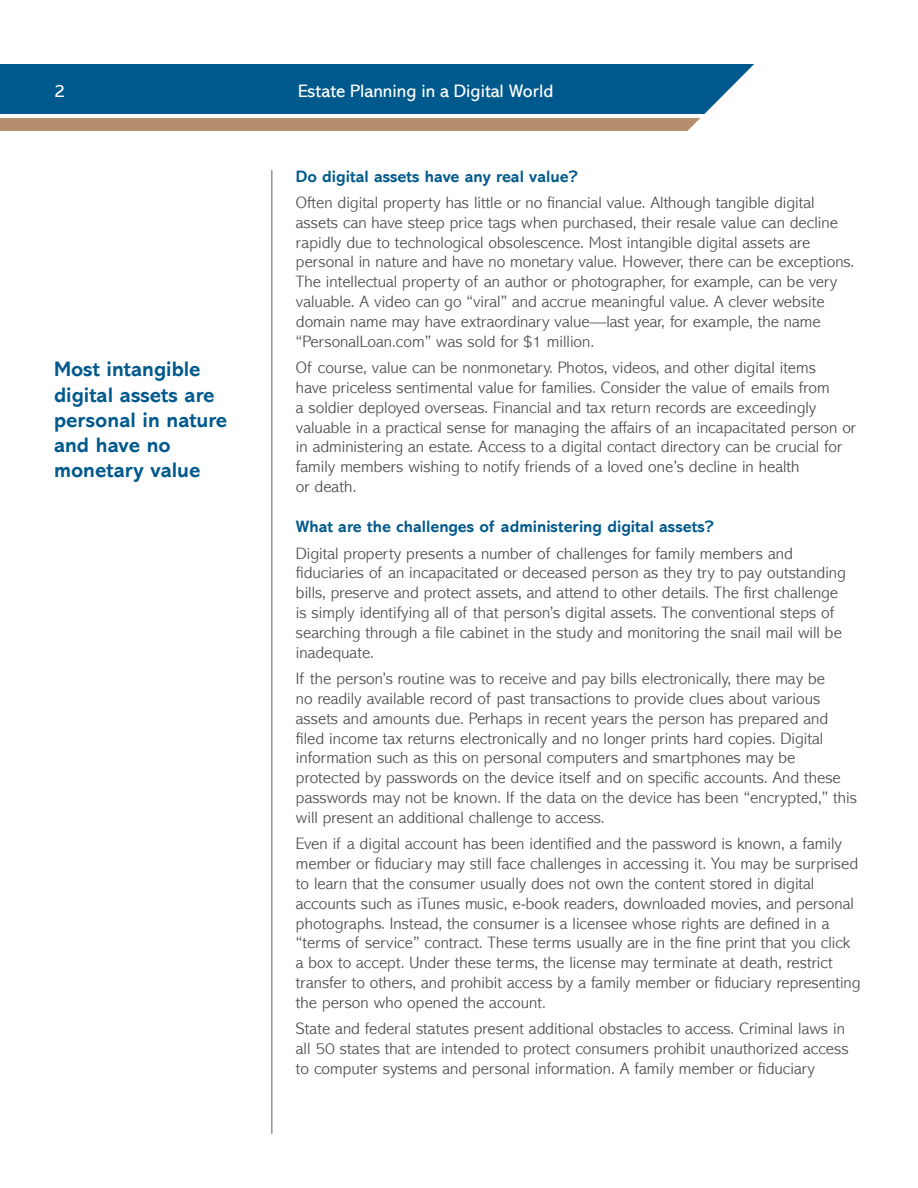
<style>
.page{position:relative;width:918px;height:1188px;background:#fff}
.page>*{position:absolute;margin:0;border:0;box-sizing:border-box;transform-origin:0 0}
.t1{font:700 21px/25.2px "Abadi MT Std";color:#00598c}
.t2{font:18px "Abadi MT Std";color:#fff}
.BODY{font:300 16.5px/19.8px "Abadi MT Std";color:#4b4c4d}
.SECTION_HEADER{font:700 16.5px "Abadi MT Std";color:#00598c}
.BODY-2{font:700 16.5px "Abadi MT Std";color:#00598c}
</style>
<div class="page">
<div style="left:0;top:65px;width:769px;height:49px;background:#00598c"></div>
<div style="left:0;top:118px;width:769px;height:13px;background:#b48e6f"></div>
<svg style="left:682px;top:64px;width:87px;height:67px"></svg>
<hr style="left:272px;top:170px;width:1px;height:964px;background:#57585a">
<p class="t2" style="left:54px;top:81px;width:12px">2</p>
<p class="t1" style="left:54px;top:357px;width:175px">Most intangible digital assets are personal in nature and have no monetary value</p>
<p class="t2" style="left:298px;top:81px;width:257px">Estate Planning in a Digital World</p>
<p class="BODY-2" style="left:296px;top:166px;width:283px">Do digital assets have any real value?</p>
<p class="BODY" style="left:296px;top:193px;width:560px">Often digital property has little or no financial value. Although tangible digital assets can have steep price tags when purchased, their resale value can decline rapidly due to technological obsolescence. Most intangible digital assets are personal in nature and have no monetary value. However, there can be exceptions.<br>The intellectual property of an author or photographer, for example, can be very valuable. A video can go “viral” and accrue meaningful value. A clever website domain name may have extraordinary value—last year, for example, the name “PersonalLoan.com” was sold for $1 million.</p>
<p class="BODY" style="left:296px;top:358px;width:562px">Of course, value can be nonmonetary. Photos, videos, and other digital items<br>have priceless sentimental value for families. Consider the value of emails from<br>a soldier deployed overseas. Financial and tax return records are exceedingly valuable in a practical sense for managing the affairs of an incapacitated person or in administering an estate. Access to a digital contact directory can be crucial for family members wishing to notify friends of a loved one’s decline in health<br>or death.</p>
<p class="SECTION_HEADER" style="left:296px;top:517px;width:419px">What are the challenges of administering digital assets?</p>
<p class="BODY" style="left:296px;top:544px;width:552px">Digital property presents a number of challenges for family members and fiduciaries of an incapacitated or deceased person as they try to pay outstanding bills, preserve and protect assets, and attend to other details. The first challenge is simply identifying all of that person’s digital assets. The conventional steps of searching through a file cabinet in the study and monitoring the snail mail will be inadequate.</p>
<p class="BODY" style="left:296px;top:669px;width:563px">If the person’s routine was to receive and pay bills electronically, there may be<br>no readily available record of past transactions to provide clues about various assets and amounts due. Perhaps in recent years the person has prepared and filed income tax returns electronically and no longer prints hard copies. Digital information such as this on personal computers and smartphones may be protected by passwords on the device itself and on specific accounts. And these passwords may not be known. If the data on the device has been “encrypted,” this will present an additional challenge to access.</p>
<p class="BODY" style="left:296px;top:834px;width:566px">Even if a digital account has been identified and the password is known, a family member or fiduciary may still face challenges in accessing it. You may be surprised to learn that the consumer usually does not own the content stored in digital accounts such as iTunes music, e-book readers, downloaded movies, and personal photographs. Instead, the consumer is a licensee whose rights are defined in a “terms of service” contract. These terms usually are in the fine print that you click a box to accept. Under these terms, the license may terminate at death, restrict transfer to others, and prohibit access by a family member or fiduciary representing the person who opened the account.</p>
<p class="BODY" style="left:296px;top:1019px;width:554px">State and federal statutes present additional obstacles to access. Criminal laws in all 50 states that are intended to protect consumers prohibit unauthorized access to computer systems and personal information. A family member or fiduciary</p>
</div>
